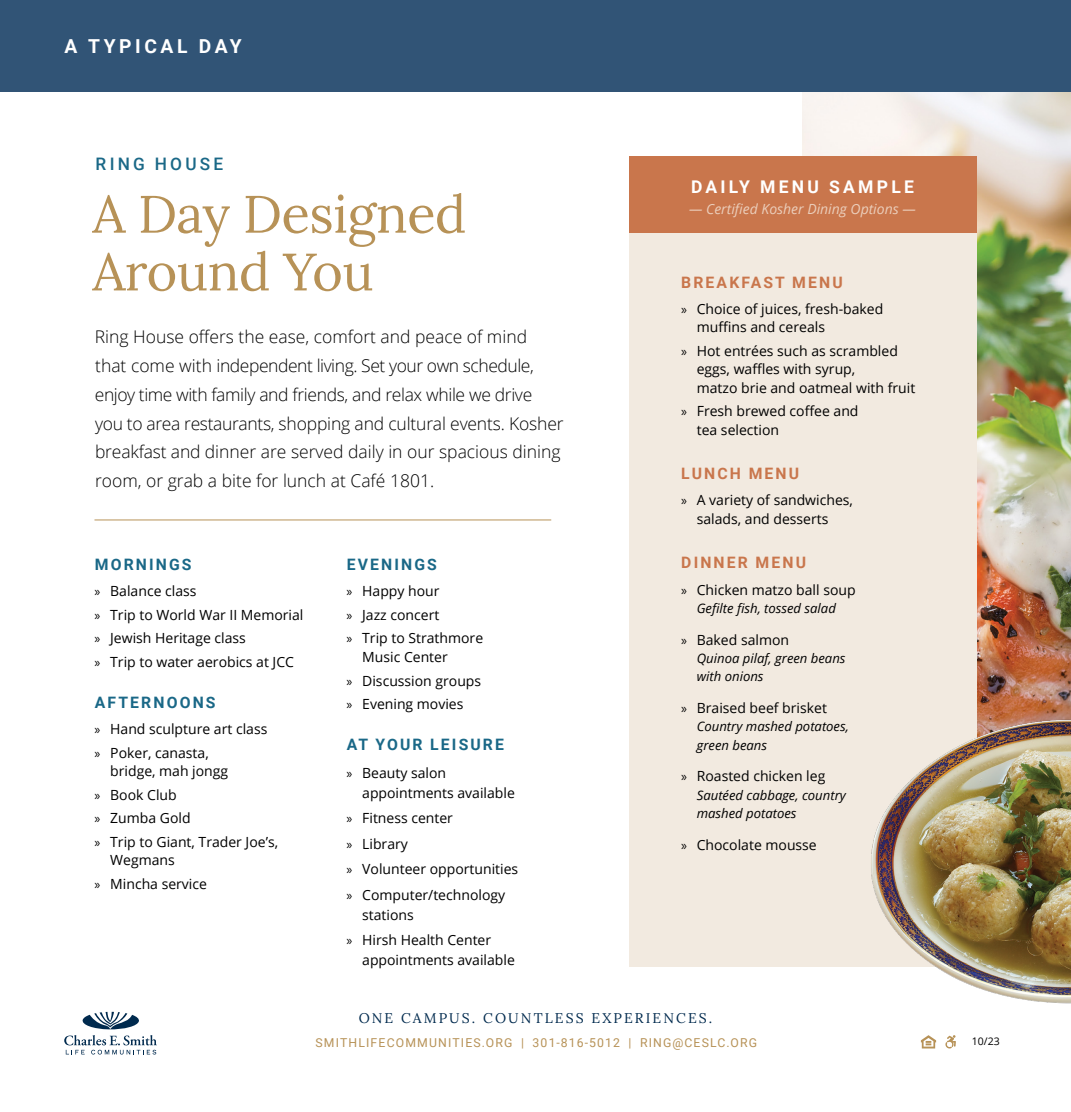
<style>
.page{position:relative;width:1071px;height:1112px;background:#fff}
.page>*{position:absolute;margin:0;border:0;box-sizing:border-box;transform-origin:0 0}
.t1{font:52.5px/57.8px "Lora";letter-spacing:-.01em;color:#b79257}
.t2{font:700 19.25px "Roboto";letter-spacing:.185em;color:#fff}
.t3{font:300 17.5px/28.9px "Open Sans";letter-spacing:-.01em;color:#000}
.t4{font:700 17.5px "Roboto";letter-spacing:.185em;color:#fff}
.t5{font:500 17.32px "Roboto";letter-spacing:.19em;color:#1a6887}
.t6{font:700 15.75px "Roboto";letter-spacing:.135em;color:#1a6887}
.t7{font:700 15.75px "Roboto";letter-spacing:.135em;color:#c9764c}
.t8{font:14px/23.8px "Open Sans";color:#000}
.t9{font:14px "Lora";letter-spacing:.15em;color:#002a4e}
.t10{font:italic 14px "Open Sans";color:#ebcebb}
.t11{font:italic 13.12px/18.4px "Open Sans";color:#000}
.t12{font:12.25px "Roboto";letter-spacing:.095em;color:#b79257}
.t13{font:10.5px "Open Sans";color:#000}
.s1{font-family:"Myriad Pro"}
</style>
<div class="page">
<svg style="left:64px;top:1012px;width:93px;height:42px"></svg>
<img style="left:803px;top:91px;width:268px;height:595px">
<div style="left:0;top:0;width:1071px;height:91px;background:#315476"></div>
<div style="left:629px;top:219px;width:347px;height:748px;background:#f2eae0"></div>
<div style="left:629px;top:157px;width:347px;height:76px;background:#c9764c"></div>
<hr style="left:94px;top:520px;width:457px;height:1px;background:#b79257">
<img style="left:871px;top:686px;width:200px;height:318px">
<svg style="left:921px;top:1035px;width:15px;height:13px"></svg>
<svg style="left:945px;top:1035px;width:11px;height:13px"></svg>
<h2 class="t2" style="left:65px;top:33px;width:179px">A TYPICAL DAY</h2>
<p class="t5" style="left:96px;top:151px;width:129px">RING HOUSE</p>
<h1 class="t1" style="left:92px;top:182px;width:375px">A Day Designed<br>Around You</h1>
<p class="t3" style="left:95px;top:322px;width:470px">Ring House offers the ease, comfort and peace of mind<br>that come with independent living. Set your own schedule, enjoy time with family and friends, and relax while we drive you to area restaurants, shopping and cultural events. Kosher breakfast and dinner are served daily in our spacious dining room, or grab a bite for lunch at Café 1801.</p>
<p class="t6" style="left:95px;top:553px;width:98px">MORNINGS</p>
<p class="t8" style="left:94px;top:579px;width:211px"><span class="s1">»</span> Balance class<br><span class="s1">»</span> Trip to World War II Memorial <span class="s1">»</span> Jewish Heritage class<br><span class="s1">»</span> Trip to water aerobics at JCC</p>
<p class="t6" style="left:95px;top:691px;width:122px">AFTERNOONS</p>
<p class="t8" style="left:94px;top:716px;width:174px"><span class="s1">»</span> Hand sculpture art class <span class="s1">»</span> Poker, canasta,</p>
<p class="t8" style="left:94px;top:759px;width:185px;text-indent:16px">bridge, mah jongg<br><span class="s1">»</span> Book Club<br><span class="s1">»</span> Zumba Gold<br><span class="s1">»</span> Trip to Giant, Trader Joe’s,</p>
<p class="t8" style="left:94px;top:848px;width:114px;text-indent:16px">Wegmans<br><span class="s1">»</span> Mincha service</p>
<p class="t6" style="left:347px;top:553px;width:92px">EVENINGS</p>
<p class="t8" style="left:346px;top:579px;width:138px"><span class="s1">»</span> Happy hour<br><span class="s1">»</span> Jazz concert<br><span class="s1">»</span> Trip to Strathmore</p>
<p class="t8" style="left:346px;top:644px;width:136px;text-indent:16px">Music Center<br><span class="s1">»</span> Discussion groups <span class="s1">»</span> Evening movies</p>
<p class="t6" style="left:347px;top:733px;width:159px">AT YOUR LEISURE</p>
<p class="t8" style="left:362px;top:762px;width:154px;line-height:20.1px;text-indent:-16px"><span class="s1">»</span> Beauty salon appointments available</p>
<p class="t8" style="left:346px;top:805px;width:173px;line-height:25.6px"><span class="s1">»</span> Fitness center<br><span class="s1">»</span> Library<br><span class="s1">»</span> Volunteer opportunities <span class="s1">»</span> Computer/technology</p>
<p class="t8" style="left:346px;top:902px;width:146px;line-height:25.6px;text-indent:16px">stations<br><span class="s1">»</span> Hirsh Health Center</p>
<p class="t8" style="left:362px;top:948px;width:154px">appointments available</p>
<p class="t4" style="left:691px;top:175px;width:224px">DAILY MENU SAMPLE</p>
<p class="t10" style="left:689px;top:200px;width:228px">— Certified Kosher Dining Options —</p>
<p class="t7" style="left:681px;top:271px;width:163px">BREAKFAST MENU</p>
<p class="t8" style="left:697px;top:299px;width:188px;line-height:18.4px;text-indent:-16px"><span class="s1">»</span> Choice of juices, fresh-baked muffins and cereals</p>
<p class="t8" style="left:697px;top:341px;width:220px;line-height:18.4px;text-indent:-16px"><span class="s1">»</span> Hot entrées such as scrambled eggs, waffles with syrup,<br>matzo brie and oatmeal with fruit</p>
<p class="t8" style="left:697px;top:402px;width:163px;line-height:18.4px;text-indent:-16px"><span class="s1">»</span> Fresh brewed coffee and tea selection</p>
<p class="t7" style="left:681px;top:463px;width:119px">LUNCH MENU</p>
<p class="t8" style="left:697px;top:491px;width:158px;line-height:18.4px;text-indent:-16px"><span class="s1">»</span> A variety of sandwiches, salads, and desserts</p>
<p class="t7" style="left:681px;top:552px;width:126px">DINNER MENU</p>
<p class="t8" style="left:681px;top:577px;width:176px"><span class="s1">»</span> Chicken matzo ball soup</p>
<p class="t11" style="left:697px;top:599px;width:141px">Gefilte fish, tossed salad</p>
<p class="t8" style="left:681px;top:627px;width:110px"><span class="s1">»</span> Baked salmon</p>
<p class="t11" style="left:697px;top:649px;width:150px">Quinoa pilaf, green beans with onions</p>
<p class="t8" style="left:681px;top:696px;width:147px"><span class="s1">»</span> Braised beef brisket</p>
<p class="t11" style="left:697px;top:717px;width:154px">Country mashed potatoes, green beans</p>
<p class="t8" style="left:681px;top:764px;width:146px"><span class="s1">»</span> Roasted chicken leg</p>
<p class="t11" style="left:697px;top:785px;width:151px">Sautéed cabbage, country mashed potatoes</p>
<p class="t8" style="left:681px;top:832px;width:137px"><span class="s1">»</span> Chocolate mousse</p>
<p class="t9" style="left:359px;top:1007px;width:355px">ONE CAMPUS. COUNTLESS EXPERIENCES.</p>
<p class="t12" style="left:315px;top:1034px;width:443px">SMITHLIFECOMMUNITIES.ORG | 301-816-5012 | RING@CESLC.ORG</p>
<p class="t13" style="left:972px;top:1034px;width:29px">10/23</p>
</div>
